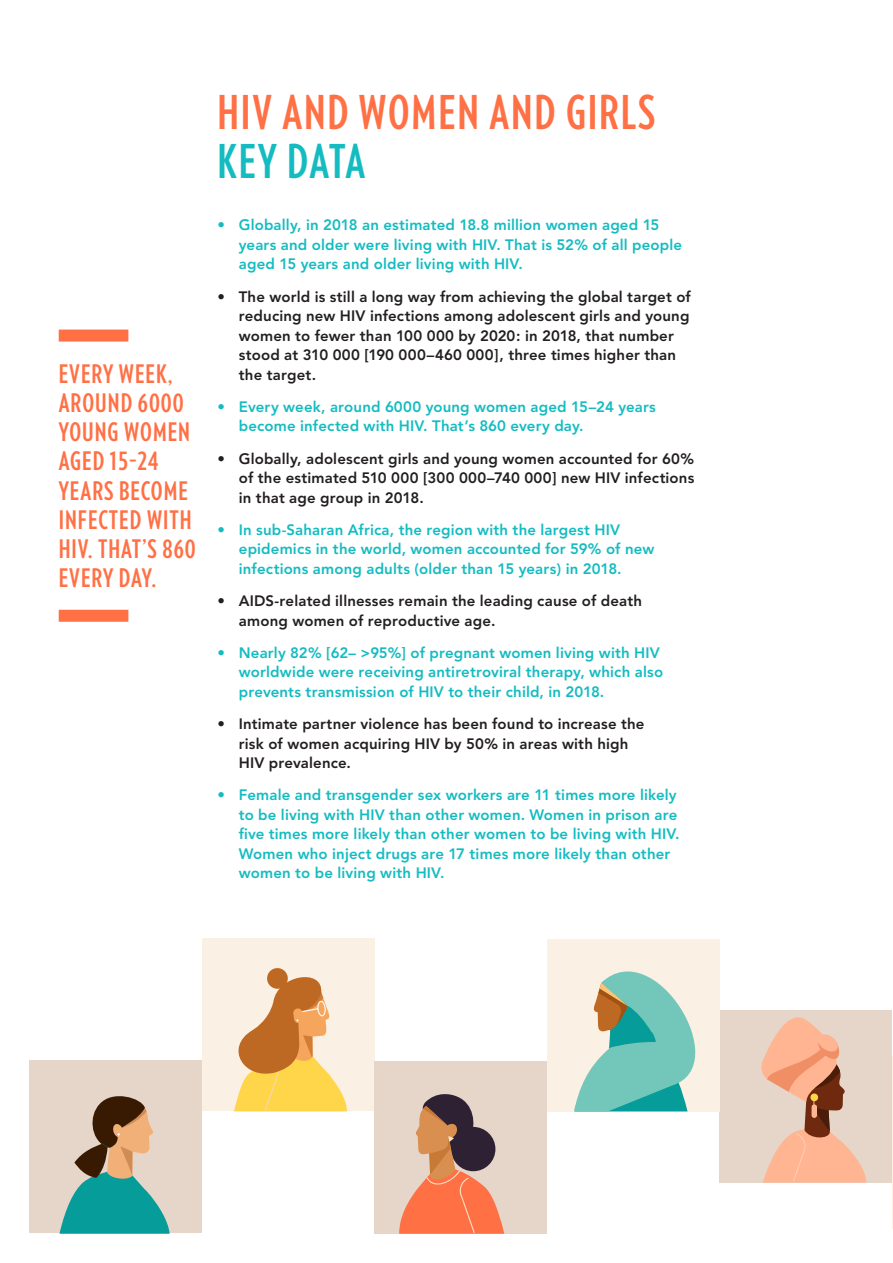
<style>
.page{position:relative;width:893px;height:1263px;background:#fff}
.page>*{position:absolute;margin:0;border:0;box-sizing:border-box;transform-origin:0 0}
.t1{font:700 46.5px "Verlag Compressed";letter-spacing:.04em;color:#ff7045}
.t2{font:700 46.5px "Verlag Compressed";letter-spacing:.025em;color:#14bcc1}
.t3{font:700 25.5px/29.1px "Verlag Compressed";letter-spacing:.04em;color:#ff7045}
.t4{font:800 15px/19.5px "Avenir";letter-spacing:.01em;color:#14bcc1}
.t5{font:800 15px/19.5px "Avenir";letter-spacing:.01em;color:#231f20}
</style>
<div class="page">
<div style="left:720px;top:1010px;width:172px;height:172px;background:#e6d6c9"></div>
<svg style="left:761px;top:1017px;width:105px;height:165px"></svg>
<div style="left:202px;top:938px;width:172px;height:173px;background:#faf0e3"></div>
<svg style="left:234px;top:968px;width:113px;height:143px"></svg>
<hr style="left:892px;top:1056px;width:1px;height:172px;background:#faf0e3">
<div style="left:374px;top:1061px;width:173px;height:173px;background:#e6d6c9"></div>
<svg style="left:399px;top:1094px;width:105px;height:140px"></svg>
<div style="left:547px;top:939px;width:173px;height:172px;background:#faf0e3"></div>
<svg style="left:574px;top:971px;width:122px;height:140px"></svg>
<div style="left:29px;top:1060px;width:173px;height:173px;background:#e6d6c9"></div>
<svg style="left:59px;top:1096px;width:111px;height:138px"></svg>
<div style="left:59px;top:330px;width:69px;height:12px;background:#ff7045"></div>
<div style="left:59px;top:610px;width:69px;height:12px;background:#ff7045"></div>
<h2 class="t3" style="left:59px;top:358px;width:138px">EVERY WEEK,<br>AROUND 6000<br>YOUNG WOMEN<br>AGED 15–24<br>YEARS BECOME<br>INFECTED WITH<br>HIV. THAT’S 860<br>EVERY DAY.</h2>
<h1 class="t1" style="left:218px;top:79px;width:439px">HIV AND WOMEN AND GIRLS</h1>
<h1 class="t2" style="left:218px;top:128px;width:149px">KEY DATA</h1>
<p class="t4" style="left:239px;top:215px;width:445px;text-indent:-21px">• Globally, in 2018 an estimated 18.8 million women aged 15 years and older were living with HIV. That is 52% of all people aged 15 years and older living with HIV.</p>
<p class="t5" style="left:239px;top:287px;width:454px;text-indent:-21px">• The world is still a long way from achieving the global target of reducing new HIV infections among adolescent girls and young women to fewer than 100 000 by 2020: in 2018, that number stood at 310 000 [190 000–460 000], three times higher than the target.</p>
<p class="t4" style="left:239px;top:397px;width:419px;text-indent:-21px">• Every week, around 6000 young women aged 15–24 years become infected with HIV. That’s 860 every day.</p>
<p class="t5" style="left:239px;top:449px;width:457px;text-align:justify;text-indent:-21px">• Globally, adolescent girls and young women accounted for 60% of the estimated 510 000 [300 000–740 000] new HIV infections in that age group in 2018.</p>
<p class="t4" style="left:239px;top:520px;width:417px;text-indent:-21px">• In sub-Saharan Africa, the region with the largest HIV epidemics in the world, women accounted for 59% of new infections among adults (older than 15 years) in 2018.</p>
<p class="t5" style="left:239px;top:591px;width:405px;text-indent:-21px">• AIDS-related illnesses remain the leading cause of death among women of reproductive age.</p>
<p class="t4" style="left:239px;top:643px;width:426px;text-indent:-21px">• Nearly 82% [62– &gt;95%] of pregnant women living with HIV worldwide were receiving antiretroviral therapy, which also prevents transmission of HIV to their child, in 2018.</p>
<p class="t5" style="left:239px;top:714px;width:407px;text-indent:-21px">• Intimate partner violence has been found to increase the risk of women acquiring HIV by 50% in areas with high<br>HIV prevalence.</p>
<p class="t4" style="left:239px;top:785px;width:442px;text-indent:-21px">• Female and transgender sex workers are 11 times more likely to be living with HIV than other women. Women in prison are five times more likely than other women to be living with HIV.<br>Women who inject drugs are 17 times more likely than other women to be living with HIV.</p>
</div>
